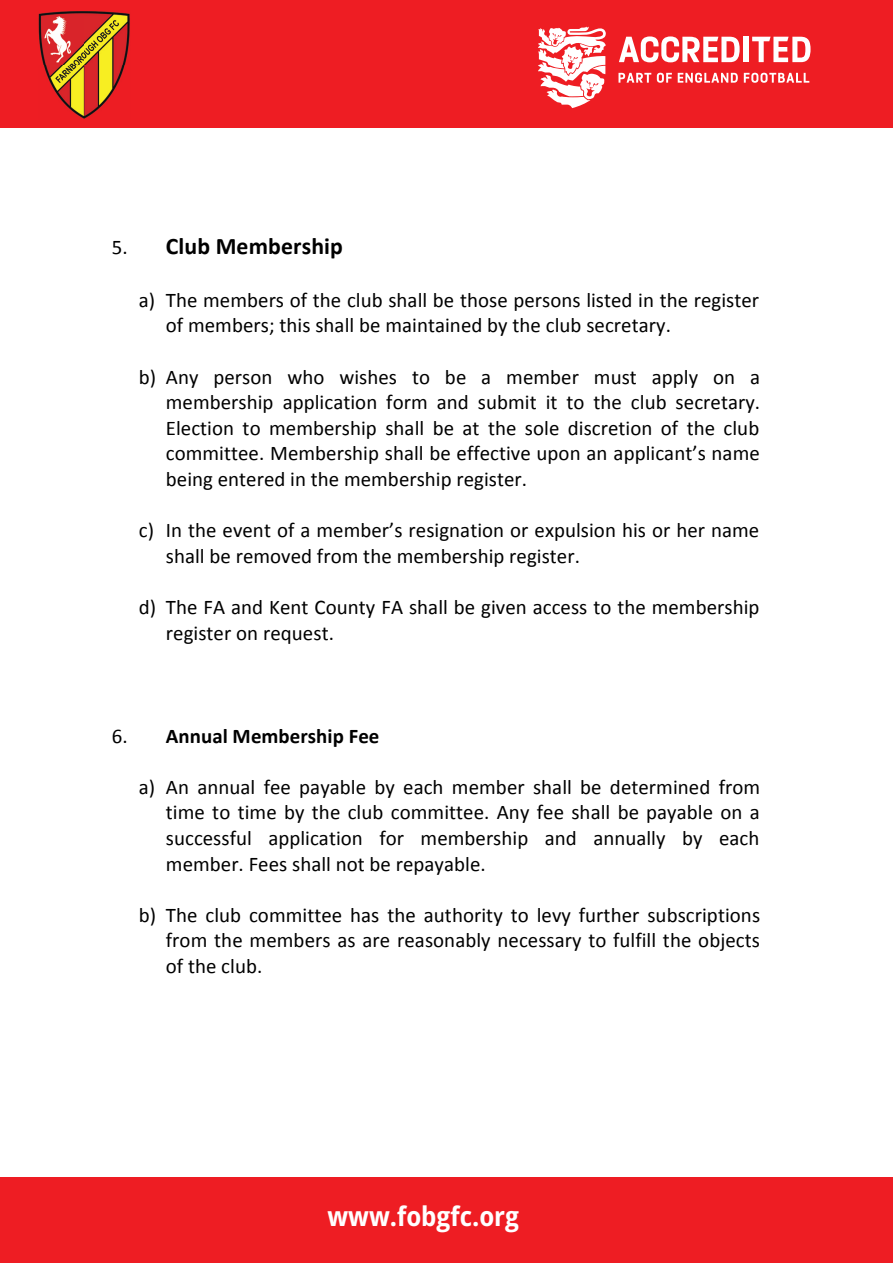
<style>
.page{position:relative;width:893px;height:1263px;background:#fff}
.page>*{position:absolute;margin:0;border:0;box-sizing:border-box;transform-origin:0 0}
.t1{font:700 semi-condensed 27px "Open Sans";color:#fff}
.t2{font:700 23.7px "Calibri";letter-spacing:.005em;color:#000}
.t3{font:20.85px/25.5px "Calibri";color:#000}
.t4{font:700 20.85px "Calibri";color:#000}
.s1{font-weight:400;font-size:20.85px}
.s2{font-weight:400}
</style>
<div class="page">
<div style="left:0;top:0;width:893px;height:128px;background:#ee1d23"></div>
<div style="left:0;top:1178px;width:893px;height:85px;background:#ee1d23"></div>
<img style="left:39px;top:11px;width:91px;height:108px">
<div style="left:743px;top:37px;width:5px;height:25px;background:#fff"></div>
<svg style="left:619px;top:36px;width:121px;height:26px"></svg>
<svg style="left:752px;top:37px;width:58px;height:25px"></svg>
<svg style="left:538px;top:27px;width:68px;height:81px"></svg>
<svg style="left:618px;top:73px;width:33px;height:10px"></svg>
<svg style="left:657px;top:73px;width:15px;height:10px"></svg>
<svg style="left:678px;top:73px;width:60px;height:10px"></svg>
<svg style="left:744px;top:73px;width:65px;height:10px"></svg>
<p class="t2" style="left:112px;top:231px;width:233px"><span class="s1">5.</span> Club Membership</p>
<p class="t3" style="left:166px;top:287px;width:595px;text-indent:-27px">a) The members of the club shall be those persons listed in the register of members; this shall be maintained by the club secretary.</p>
<p class="t3" style="left:166px;top:364px;width:596px;text-align:justify;text-indent:-27px">b) Any person who wishes to be a member must apply on a membership application form and submit it to the club secretary.<br>Election to membership shall be at the sole discretion of the club committee. Membership shall be effective upon an applicant’s name being entered in the membership register.</p>
<p class="t3" style="left:166px;top:518px;width:595px;text-indent:-27px">c) In the event of a member’s resignation or expulsion his or her name shall be removed from the membership register.</p>
<p class="t3" style="left:166px;top:594px;width:595px;line-height:26px;text-indent:-27px">d) The FA and Kent County FA shall be given access to the membership register on request.</p>
<p class="t4" style="left:112px;top:722px;width:269px"><span class="s2">6.</span> Annual Membership Fee</p>
<p class="t3" style="left:166px;top:774px;width:596px;text-align:justify;text-indent:-27px">a) An annual fee payable by each member shall be determined from time to time by the club committee. Any fee shall be payable on a successful application for membership and annually by each member. Fees shall not be repayable.</p>
<p class="t3" style="left:166px;top:902px;width:596px;text-align:justify;text-indent:-27px">b) The club committee has the authority to levy further subscriptions from the members as are reasonably necessary to fulfill the objects of the club.</p>
<p class="t1" style="left:327px;top:1197px;width:193px">www.fobgfc.org</p>
</div>
